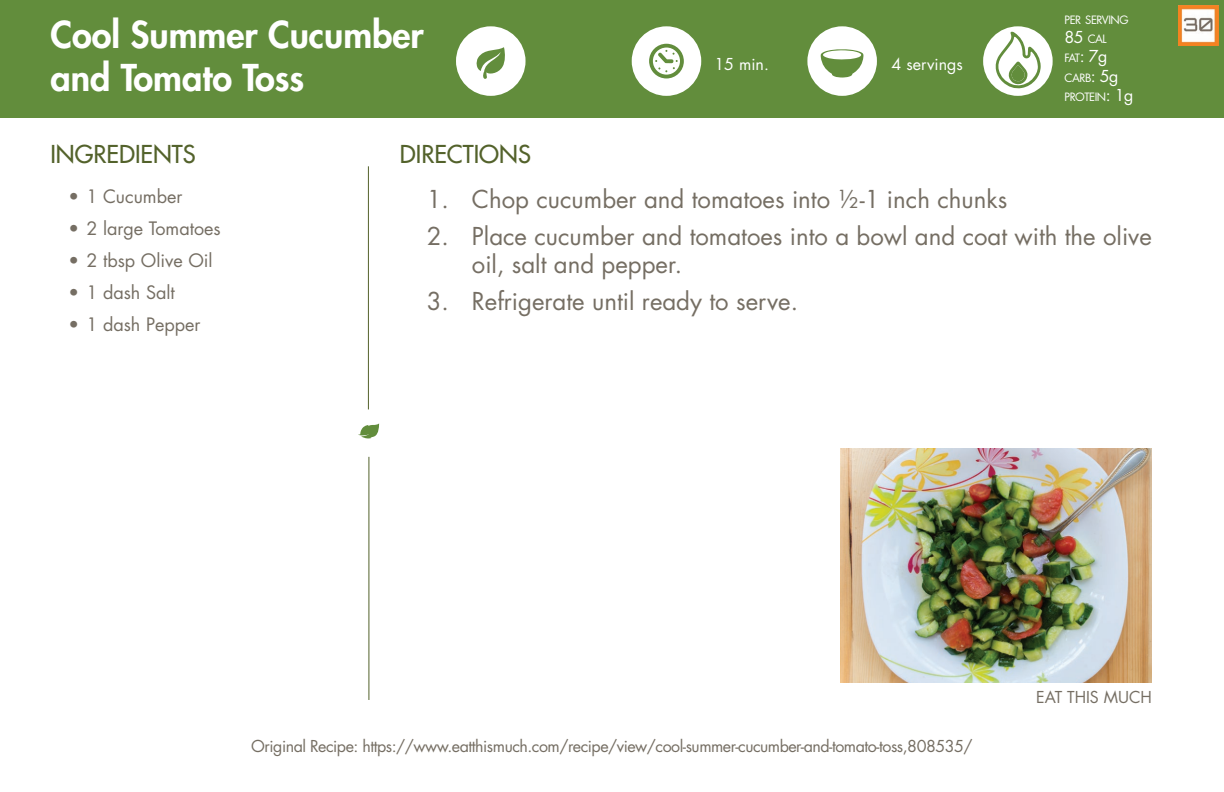
<style>
.page{position:relative;width:1224px;height:792px;background:#fff}
.page>*{position:absolute;margin:0;border:0;box-sizing:border-box;transform-origin:0 0}
.t1{font:800 36px/43.2px "Futura Std";color:#fff}
.t2{font:24px/28px "Futura Std";color:#756e63}
.t3{font:500 24px "Futura Std";color:#53622b}
.t4{font:18px "Futura Std";color:#756e63}
.t5{font:16px "Futura Std";letter-spacing:-.03em;color:#756e63}
.t6{font:16px "Futura Std";color:#fff}
.t7{font:16px "Futura Std";color:#756e63}
.t8{font:11.2px/19.2px "Futura Std";letter-spacing:-.045em;color:#fff}
.s1{font-size:16px}
</style>
<div class="page">
<div style="left:0;top:0;width:1224px;height:118px;background:#628d3c"></div>
<div style="left:983px;top:26px;width:70px;height:70px;background:#fff;border-radius:50%"></div>
<svg style="left:995px;top:32px;width:46px;height:57px"></svg>
<div style="left:632px;top:26px;width:69px;height:70px;background:#fff;border-radius:50%"></div>
<svg style="left:649px;top:44px;width:35px;height:34px"></svg>
<div style="left:807px;top:26px;width:70px;height:70px;background:#fff;border-radius:50%"></div>
<svg style="left:821px;top:49px;width:43px;height:29px"></svg>
<hr style="left:368px;top:166px;width:1px;height:243px;background:#53622b">
<hr style="left:369px;top:457px;width:1px;height:243px;background:#53622b">
<svg style="left:358px;top:424px;width:21px;height:15px"></svg>
<img style="left:1181px;top:9px;width:34px;height:34px">
<div style="left:456px;top:26px;width:70px;height:70px;background:#fff;border-radius:50%"></div>
<svg style="left:476px;top:47px;width:29px;height:32px"></svg>
<div style="left:1178px;top:6px;width:40px;height:40px;border:2px solid #f58320"></div>
<img style="left:840px;top:449px;width:312px;height:234px">
<h1 class="t1" style="left:50px;top:13px;width:375px">Cool Summer Cucumber and Tomato Toss</h1>
<p class="t3" style="left:50px;top:140px;width:147px">INGREDIENTS</p>
<p class="t3" style="left:400px;top:140px;width:133px">DIRECTIONS</p>
<p class="t6" style="left:714px;top:54px;width:56px">15 min.</p>
<p class="t6" style="left:892px;top:54px;width:73px">4 servings</p>
<p class="t8" style="left:1065px;top:11px;width:70px">PER SERVING<br><span class="s1">85</span> CAL<br>FAT<span class="s1">: 7</span><span class="s1">g<br></span>CARB<span class="s1">: 5</span><span class="s1">g<br></span>PROTEIN<span class="s1">: 1</span><span class="s1">g</span></p>
<p class="t4" style="left:68px;top:185px;width:116px">• 1 Cucumber</p>
<p class="t4" style="left:68px;top:217px;width:154px">• 2 large Tomatoes</p>
<p class="t4" style="left:68px;top:249px;width:146px">• 2 tbsp Olive Oil</p>
<p class="t4" style="left:68px;top:281px;width:108px">• 1 dash Salt</p>
<p class="t4" style="left:68px;top:313px;width:134px">• 1 dash Pepper</p>
<p class="t2" style="left:427px;top:186px;width:582px">1. Chop cucumber and tomatoes into 1/2-1 inch chunks</p>
<p class="t2" style="left:472px;top:223px;width:682px;text-indent:-45px">2. Place cucumber and tomatoes into a bowl and coat with the olive oil, salt and pepper.</p>
<p class="t2" style="left:427px;top:288px;width:373px">3. Refrigerate until ready to serve.</p>
<p class="t5" style="left:251px;top:736px;width:723px">Original Recipe: https://www.eatthismuch.com/recipe/view/cool-summer-cucumber-and-tomato-toss,808535/</p>
<p class="t7" style="left:1036px;top:687px;width:117px">EAT THIS MUCH</p>
</div>
